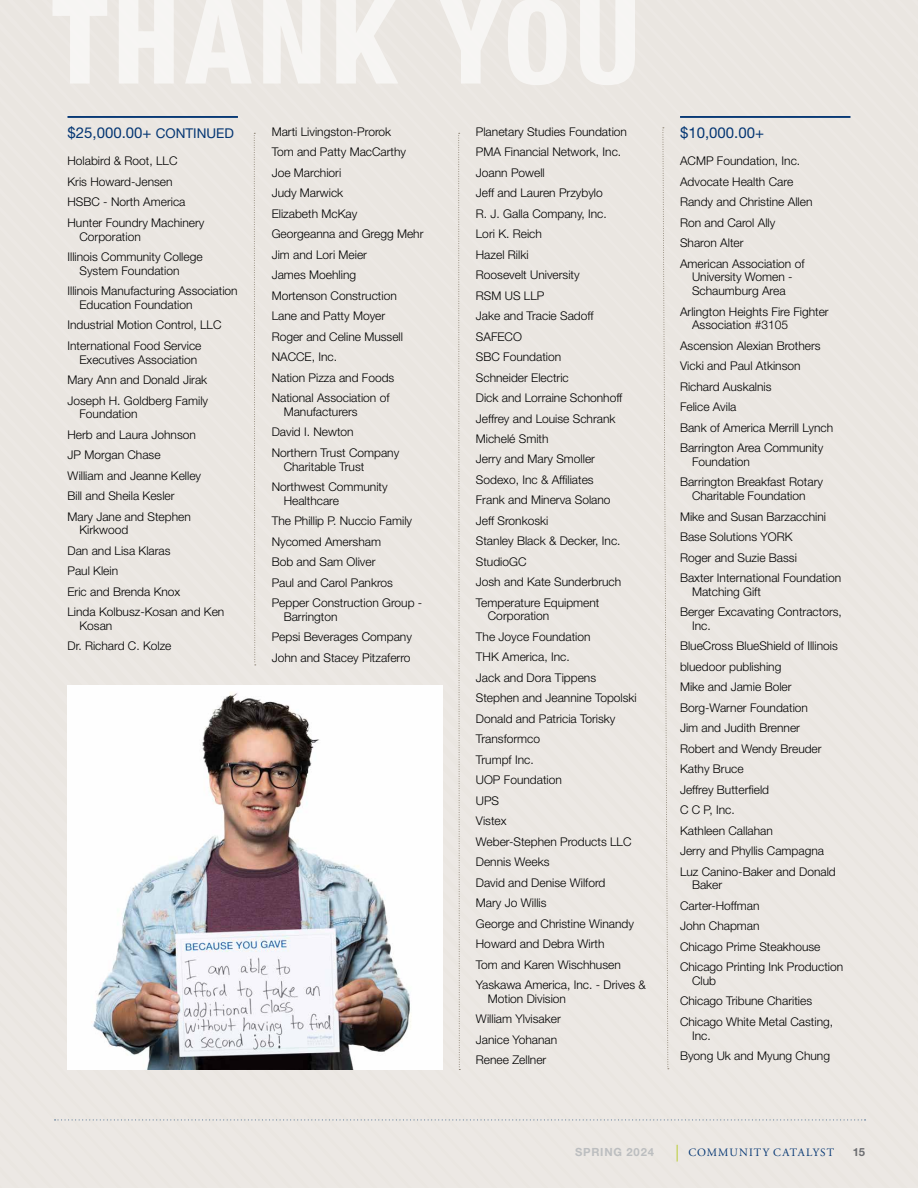
<style>
.page{position:relative;width:918px;height:1188px;background:#fff}
.page>*{position:absolute;margin:0;border:0;box-sizing:border-box;transform-origin:0 0}
.t1{font:15px "Helvetica Neue LT Std";color:#043673}
.t2{font:300 12px/20.4px "Helvetica Neue LT Std";color:#000}
.t3{font:11.25px "Adobe Garamond Pro";letter-spacing:.095em;color:#043673}
.t4{font:700 11.25px "Helvetica Neue LT Std";letter-spacing:.075em;color:#bcbec0}
.t5{font:700 11.25px "Helvetica Neue LT Std";color:#6d6e71}
.s1{font-size:13.5px}
</style>
<div class="page">
<div style="left:1px;top:0;width:917px;height:1188px;background:#eae6e1"></div>
<svg style="left:0;top:0;width:1px;height:1188px"></svg>
<hr style="left:68px;top:116px;width:170px;height:2px;background:#043673">
<hr style="left:680px;top:116px;width:170px;height:2px;background:#043673">
<svg style="left:253px;top:133px;width:3px;height:533px;background:#dfdbd5"></svg>
<svg style="left:458px;top:133px;width:2px;height:937px;background:#dad5cf"></svg>
<img style="left:68px;top:685px;width:374px;height:385px">
<svg style="left:677px;top:1145px;width:1px;height:17px"></svg>
<svg style="left:55px;top:1119px;width:811px;height:1px"></svg>
<svg style="left:662px;top:127px;width:7px;height:942px;background:#e6e1dc"></svg>
<p class="t1" style="left:68px;top:124px;width:168px">$25,000.00+ <span class="s1">CONTINUED</span></p>
<p class="t2" style="left:68px;top:151px;width:138px">Holabird &amp; Root, LLC<br>Kris Howard-Jensen<br>HSBC - North America<br>Hunter Foundry Machinery</p>
<p class="t2" style="left:68px;top:226px;width:137px;text-indent:12px">Corporation<br>Illinois Community College</p>
<p class="t2" style="left:68px;top:260px;width:172px;text-indent:12px">System Foundation<br>Illinois Manufacturing Association</p>
<p class="t2" style="left:68px;top:294px;width:156px;text-indent:12px">Education Foundation<br>Industrial Motion Control, LLC<br>International Food Service</p>
<p class="t2" style="left:68px;top:349px;width:142px;text-align:center">Executives Association<br>Mary Ann and Donald Jirak<br>Joseph H. Goldberg Family</p>
<p class="t2" style="left:68px;top:404px;width:135px;text-indent:12px">Foundation<br>Herb and Laura Johnson<br>JP Morgan Chase<br>William and Jeanne Kelley<br>Bill and Sheila Kesler<br>Mary Jane and Stephen</p>
<p class="t2" style="left:68px;top:520px;width:158px;text-indent:12px">Kirkwood<br>Dan and Lisa Klaras<br>Paul Klein<br>Eric and Brenda Knox<br>Linda Kolbusz-Kosan and Ken</p>
<p class="t2" style="left:68px;top:615px;width:106px;text-indent:12px">Kosan<br>Dr. Richard C. Kolze</p>
<p class="t2" style="left:272px;top:121px;width:153px">Marti Livingston-Prorok<br>Tom and Patty MacCarthy<br>Joe Marchiori<br>Judy Marwick<br>Elizabeth McKay<br>Georgeanna and Gregg Mehr<br>Jim and Lori Meier<br>James Moehling<br>Mortenson Construction<br>Lane and Patty Moyer<br>Roger and Celine Mussell<br>NACCE, Inc.<br>Nation Pizza and Foods<br>National Association of</p>
<p class="t2" style="left:272px;top:401px;width:129px;text-indent:12px">Manufacturers<br>David I. Newton<br>Northern Trust Company</p>
<p class="t2" style="left:272px;top:456px;width:118px;text-indent:12px">Charitable Trust<br>Northwest Community</p>
<p class="t2" style="left:272px;top:490px;width:152px;text-indent:12px">Healthcare<br>The Phillip P. Nuccio Family<br>Nycomed Amersham<br>Bob and Sam Oliver<br>Paul and Carol Pankros<br>Pepper Construction Group -</p>
<p class="t2" style="left:272px;top:606px;width:142px;text-indent:12px">Barrington<br>Pepsi Beverages Company<br>John and Stacey Pitzaferro</p>
<p class="t2" style="left:476px;top:121px;width:153px">Planetary Studies Foundation<br>PMA Financial Network, Inc.<br>Joann Powell<br>Jeff and Lauren Przybylo<br>R. J. Galla Company, Inc.<br>Lori K. Reich<br>Hazel Rilki<br>Roosevelt University<br>RSM US LLP<br>Jake and Tracie Sadoff<br>SAFECO<br>SBC Foundation<br>Schneider Electric<br>Dick and Lorraine Schonhoff<br>Jeffrey and Louise Schrank<br>Michelé Smith<br>Jerry and Mary Smoller<br>Sodexo, Inc &amp; Affiliates<br>Frank and Minerva Solano<br>Jeff Sronkoski<br>Stanley Black &amp; Decker, Inc.<br>StudioGC<br>Josh and Kate Sunderbruch<br>Temperature Equipment</p>
<p class="t2" style="left:476px;top:606px;width:172px;text-indent:12px">Corporation<br>The Joyce Foundation<br>THK America, Inc.<br>Jack and Dora Tippens<br>Stephen and Jeannine Topolski<br>Donald and Patricia Torisky<br>Transformco<br>Trumpf Inc.<br>UOP Foundation<br>UPS<br>Vistex<br>Weber-Stephen Products LLC<br>Dennis Weeks<br>David and Denise Wilford<br>Mary Jo Willis<br>George and Christine Winandy<br>Howard and Debra Wirth<br>Tom and Karen Wischhusen<br>Yaskawa America, Inc. - Drives &amp;</p>
<p class="t2" style="left:476px;top:988px;width:92px;text-indent:12px">Motion Division<br>William Ylvisaker<br>Janice Yohanan<br>Renee Zellner</p>
<p class="t1" style="left:680px;top:124px;width:86px">$10,000.00+</p>
<p class="t2" style="left:680px;top:151px;width:134px">ACMP Foundation, Inc.<br>Advocate Health Care<br>Randy and Christine Allen<br>Ron and Carol Ally<br>Sharon Alter<br>American Association of</p>
<p class="t2" style="left:692px;top:270px;width:102px;line-height:13.8px">University Women -<br>Schaumburg Area</p>
<p class="t2" style="left:692px;top:304px;width:138px;line-height:13.8px;text-indent:-12px">Arlington Heights Fire Fighter<br>Association #3105</p>
<p class="t2" style="left:680px;top:335px;width:155px">Ascension Alexian Brothers<br>Vicki and Paul Atkinson<br>Richard Auskalnis<br>Felice Avila<br>Bank of America Merrill Lynch<br>Barrington Area Community</p>
<p class="t2" style="left:680px;top:451px;width:144px;text-indent:12px">Foundation<br>Barrington Breakfast Rotary</p>
<p class="t2" style="left:680px;top:485px;width:163px;text-indent:12px">Charitable Foundation<br>Mike and Susan Barzacchini<br>Base Solutions YORK<br>Roger and Suzie Bassi<br>Baxter International Foundation</p>
<p class="t2" style="left:680px;top:581px;width:163px;text-indent:12px">Matching Gift<br>Berger Excavating Contractors,</p>
<p class="t2" style="left:680px;top:615px;width:159px;text-indent:12px">Inc.<br>BlueCross BlueShield of Illinois bluedoor publishing<br>Mike and Jamie Boler<br>Borg-Warner Foundation<br>Jim and Judith Brenner<br>Robert and Wendy Breuder<br>Kathy Bruce<br>Jeffrey Butterfield<br>C C P, Inc.<br>Kathleen Callahan<br>Jerry and Phyllis Campagna<br>Luz Canino-Baker and Donald</p>
<p class="t2" style="left:680px;top:875px;width:165px;text-indent:12px">Baker<br>Carter-Hoffman<br>John Chapman<br>Chicago Prime Steakhouse<br>Chicago Printing Ink Production</p>
<p class="t2" style="left:680px;top:970px;width:155px;text-indent:12px">Club<br>Chicago Tribune Charities<br>Chicago White Metal Casting,</p>
<p class="t2" style="left:680px;top:1025px;width:152px;text-indent:12px">Inc.<br>Byong Uk and Myung Chung</p>
<p class="t4" style="left:575px;top:1145px;width:81px">SPRING 2024</p>
<p class="t3" style="left:688px;top:1146px;width:147px">COMMUNITY CATALYST</p>
<p class="t5" style="left:853px;top:1145px;width:14px">15</p>
</div>
